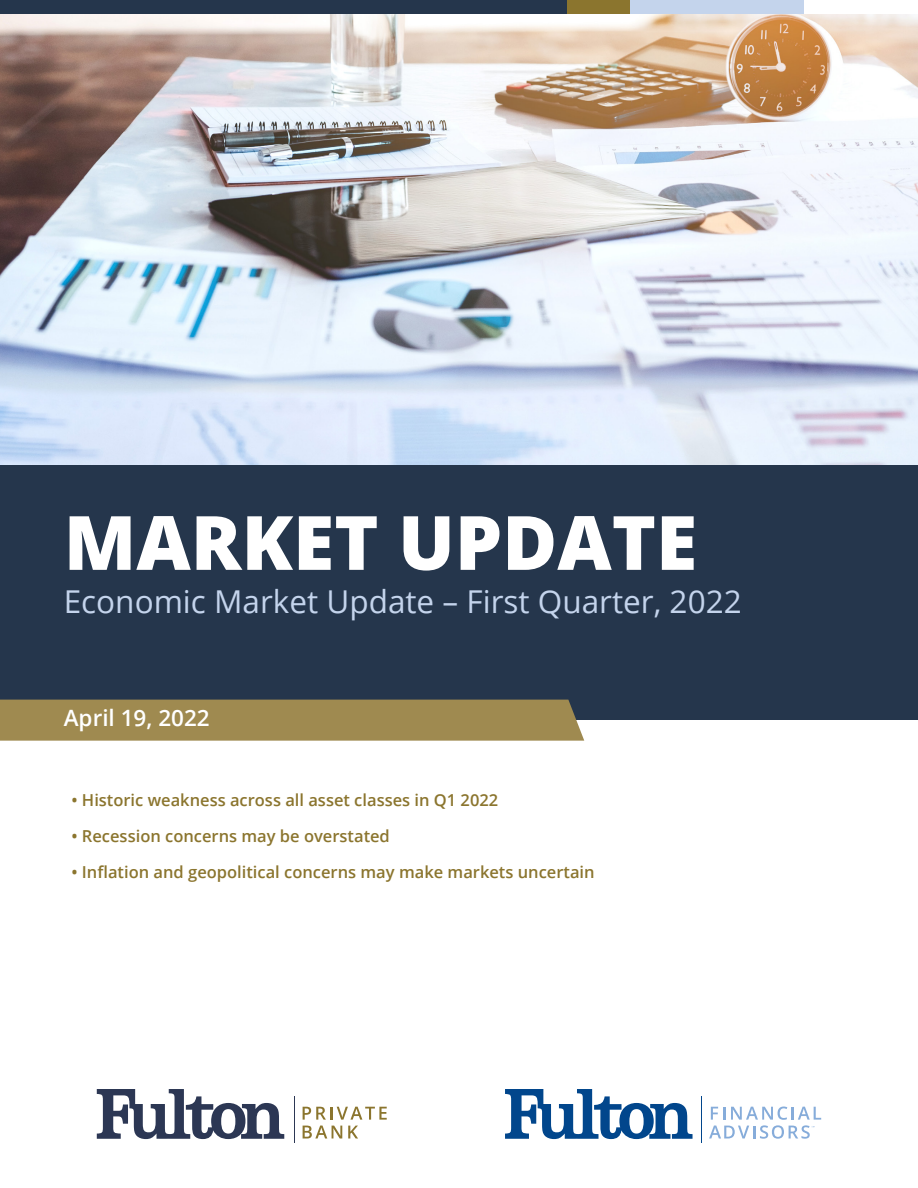
<style>
.page{position:relative;width:918px;height:1188px;background:#fff}
.page>*{position:absolute;margin:0;border:0;box-sizing:border-box;transform-origin:0 0}
.t1{font:800 75px "Open Sans";color:#fff}
.t2{font:31.5px "Open Sans";color:#c4d4ec}
.t3{font:600 22.5px "Open Sans";color:#fff}
.t4{font:600 16.5px "Open Sans";color:#8b752e}
</style>
<div class="page">
<img style="left:0;top:14px;width:918px;height:452px">
<div style="left:0;top:0;width:630px;height:14px;background:#25364c"></div>
<div style="left:630px;top:0;width:174px;height:14px;background:#c4d4ec"></div>
<div style="left:0;top:466px;width:918px;height:254px;background:#25364c"></div>
<svg style="left:505px;top:1089px;width:188px;height:50px"></svg>
<svg style="left:709px;top:1107px;width:112px;height:32px"></svg>
<hr style="left:701px;top:1097px;width:1px;height:46px;background:#01468c">
<svg style="left:97px;top:1089px;width:187px;height:50px"></svg>
<svg style="left:303px;top:1107px;width:84px;height:13px"></svg>
<svg style="left:303px;top:1126px;width:39px;height:12px"></svg>
<svg style="left:348px;top:1126px;width:10px;height:12px"></svg>
<hr style="left:294px;top:1097px;width:1px;height:46px;background:#2c3754">
<div style="left:567px;top:0;width:63px;height:14px;background:#8b752e"></div>
<div style="left:0;top:700px;width:584px;height:41px;background:#9f8a50"></div>
<p class="t1" style="left:64px;top:486px;width:635px">MARKET UPDATE</p>
<p class="t2" style="left:64px;top:580px;width:679px">Economic Market Update – First Quarter, 2022</p>
<p class="t3" style="left:64px;top:702px;width:147px">April 19, 2022</p>
<p class="t4" style="left:71px;top:788px;width:428px">• Historic weakness across all asset classes in Q1 2022</p>
<p class="t4" style="left:71px;top:824px;width:320px">• Recession concerns may be overstated</p>
<p class="t4" style="left:71px;top:860px;width:525px">• Inflation and geopolitical concerns may make markets uncertain</p>
</div>
